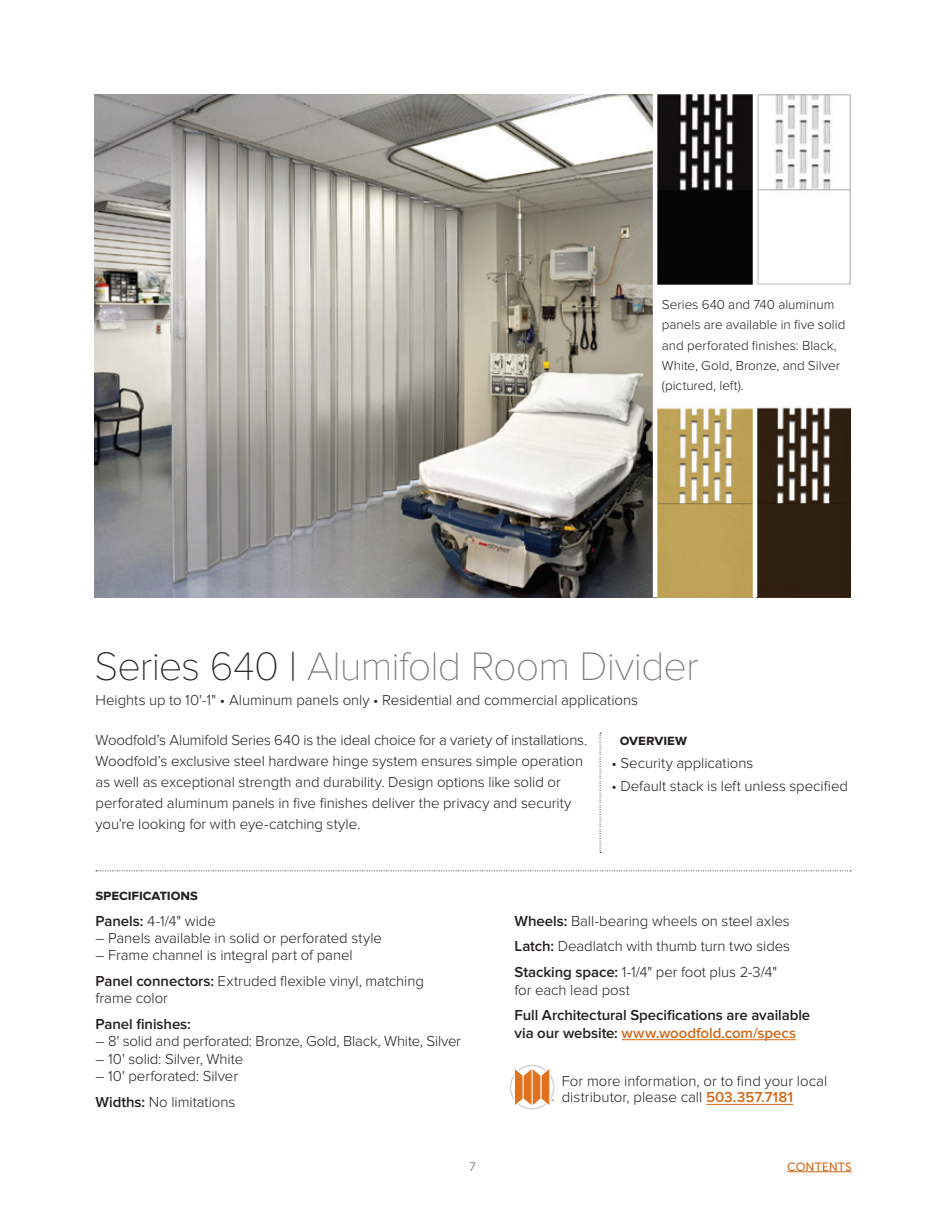
<style>
.page{position:relative;width:945px;height:1215px;background:#fff}
.page>*{position:absolute;margin:0;border:0;box-sizing:border-box;transform-origin:0 0}
.t1{font:100 41.25px "Proxima Nova T";letter-spacing:-.02em;color:#76787b}
.t2{font:300 15px/21px "Proxima Nova";letter-spacing:-.005em;color:#231f20}
.t3{font:600 15px/17.2px "Proxima Nova";letter-spacing:-.005em;color:#231f20}
.t4{font:700 15px/26px "Proxima Nova";letter-spacing:-.005em;color:#231f20}
.t5{font:300 13.5px/20.2px "Proxima Nova";color:#231f20}
.t6{font:12px "Museo Sans 500";letter-spacing:.005em;color:#d3691a}
.t7{font:12px "Museo Sans 100";color:#231f20}
.s1{color:#231f20}
.s2{font-weight:600}
.s3{font-weight:300}
.s4{color:#d3691a}
.s5{font-weight:600;color:#d3691a}
</style>
<div class="page">
<hr style="left:787px;top:1171px;width:65px;height:1px;background:#d3691a">
<img style="left:94px;top:94px;width:559px;height:503px">
<hr style="left:622px;top:1039px;width:174px;height:1px;background:#d3691a">
<svg style="left:96px;top:870px;width:755px;height:1px"></svg>
<svg style="left:600px;top:733px;width:1px;height:120px"></svg>
<hr style="left:706px;top:1104px;width:87px;height:1px;background:#d3691a">
<svg style="left:510px;top:1065px;width:44px;height:44px"></svg>
<img style="left:657px;top:94px;width:96px;height:191px">
<img style="left:760px;top:96px;width:88px;height:94px">
<div style="left:758px;top:94px;width:92px;height:191px;border:1px solid #a8a9ad"></div>
<img style="left:757px;top:407px;width:93px;height:190px">
<img style="left:657px;top:408px;width:96px;height:189px">
<hr style="left:758px;top:190px;width:92px;height:1px;background:#a8a9ad">
<p class="t5" style="left:662px;top:295px;width:185px">Series 640 and 740 aluminum panels are available in five solid and perforated finishes: Black,<br>White, Gold, Bronze, and Silver (pictured, left).</p>
<h1 class="t1" style="left:94px;top:642px;width:606px"><span class="s1">Series 640 |</span> Alumifold Room Divider</h1>
<p class="t2" style="left:96px;top:689px;width:544px">Heights up to 10'-1" • Aluminum panels only • Residential and commercial applications</p>
<p class="t2" style="left:96px;top:729px;width:493px">Woodfold’s Alumifold Series 640 is the ideal choice for a variety of installations.<br>Woodfold’s exclusive steel hardware hinge system ensures simple operation as well as exceptional strength and durability. Design options like solid or perforated aluminum panels in five finishes deliver the privacy and security you’re looking for with eye-catching style.</p>
<p class="t4" style="left:620px;top:727px;width:69px">overview</p>
<p class="t2" style="left:612px;top:752px;width:143px">• Security applications</p>
<p class="t2" style="left:612px;top:775px;width:238px">• Default stack is left unless specified</p>
<p class="t4" style="left:96px;top:882px;width:122px">specifications<br><span class="s2">Panels:</span> <span class="s3">4-1/4" wide</span></p>
<p class="t2" style="left:96px;top:927px;width:288px">– Panels available in solid or perforated style</p>
<p class="t2" style="left:96px;top:942px;width:330px;line-height:26px">– Frame channel is integral part of panel<br><span class="s2">Panel connectors:</span> Extruded flexible vinyl, matching</p>
<p class="t2" style="left:96px;top:988px;width:74px">frame color</p>
<p class="t3" style="left:96px;top:1016px;width:97px">Panel finishes:</p>
<p class="t2" style="left:96px;top:1031px;width:367px">– 8' solid and perforated: Bronze, Gold, Black, White, Silver</p>
<p class="t2" style="left:96px;top:1048px;width:149px">– 10' solid: Silver, White</p>
<p class="t2" style="left:96px;top:1063px;width:144px;line-height:26px">– 10' perforated: Silver<br><span class="s2">Widths:</span> No limitations</p>
<p class="t2" style="left:515px;top:908px;width:277px;line-height:26px;text-align:justify"><span class="s2">Wheels:</span> Ball-bearing wheels on steel axles <span class="s2">Latch:</span> Deadlatch with thumb turn two sides <span class="s2">Stacking space:</span> 1-1/4" per foot plus 2-3/4"</p>
<p class="t2" style="left:515px;top:979px;width:117px">for each lead post</p>
<p class="t3" style="left:515px;top:1007px;width:297px">Full Architectural Specifications are available via our website: <span class="s4">www.woodfold.com/specs</span></p>
<p class="t2" style="left:562px;top:1073px;width:267px;line-height:16.5px">For more information, or to find your local distributor, please call <span class="s5">503.357.7181</span></p>
<p class="t7" style="left:469px;top:1160px;width:8px">7</p>
<p class="t6" style="left:787px;top:1160px;width:66px">CONTENTS</p>
</div>
